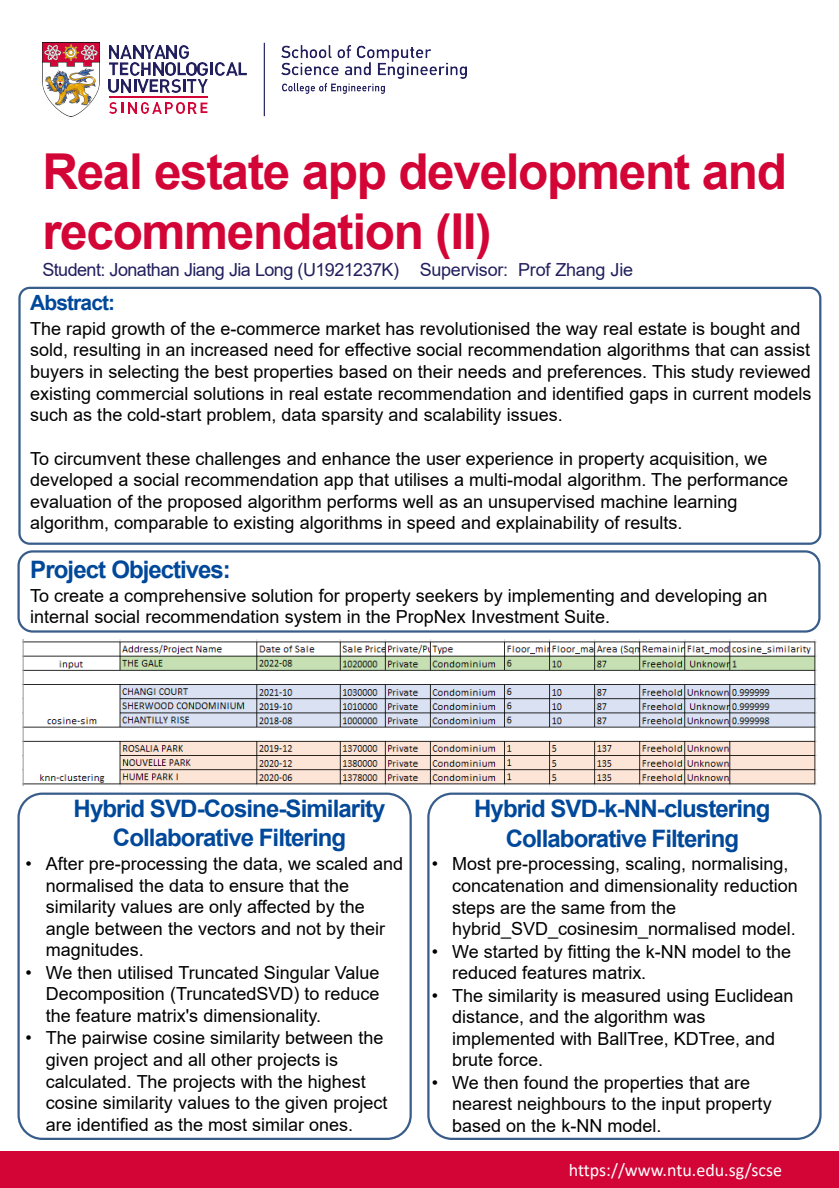
<style>
.page{position:relative;width:839px;height:1188px;background:#fff}
.page>*{position:absolute;margin:0;border:0;box-sizing:border-box;transform-origin:0 0}
.t1{font:700 49.5px/59.4px "Arial";letter-spacing:-.025em;color:#d30536}
.t2{font:700 24px/28.8px "Arial";letter-spacing:-.04em;color:#00489a;text-align:center}
.t3{font:700 21px "Arial";letter-spacing:-.04em;color:#00489a}
.t4{font:18px/21.6px "Arial";color:#000}
.t5{font:18px "Arial";letter-spacing:-.03em;color:#211f5d}
.t6{font:18px "Calibri";color:#fff}
</style>
<div class="page">
<img style="left:42px;top:43px;width:57px;height:73px">
<img style="left:216px;top:62px;width:21px;height:13px">
<svg style="left:238px;top:62px;width:9px;height:13px"></svg>
<svg style="left:109px;top:45px;width:104px;height:47px"></svg>
<img style="left:187px;top:79px;width:20px;height:13px">
<hr style="left:109px;top:97px;width:98px;height:1px;background:#d30536">
<svg style="left:109px;top:102px;width:98px;height:11px"></svg>
<img style="left:282px;top:83px;width:103px;height:10px">
<img style="left:282px;top:45px;width:185px;height:34px">
<hr style="left:264px;top:43px;width:1px;height:73px;background:#211f5d">
<div style="left:0;top:1151px;width:839px;height:36px;background:#d30536"></div>
<img style="left:22px;top:639px;width:794px;height:146px">
<div style="left:427px;top:792px;width:394px;height:347px;border:2px solid #385d8a;border-radius:24px"></div>
<div style="left:17px;top:792px;width:395px;height:347px;border:2px solid #385d8a;border-radius:24px"></div>
<div style="left:18px;top:287px;width:803px;height:257px;border:2px solid #385d8a;border-radius:10px"></div>
<div style="left:17px;top:550px;width:803px;height:82px;border:2px solid #385d8a;border-radius:14px"></div>
<h1 class="t1" style="left:42px;top:143px;width:746px">Real estate app development and recommendation (II)</h1>
<p class="t5" style="left:42px;top:257px;width:592px">Student: Jonathan Jiang Jia Long (U1921237K) Supervisor: Prof Zhang Jie</p>
<p class="t3" style="left:30px;top:288px;width:87px">Abstract:</p>
<p class="t4" style="left:30px;top:317px;width:782px">The rapid growth of the e-commerce market has revolutionised the way real estate is bought and sold, resulting in an increased need for effective social recommendation algorithms that can assist buyers in selecting the best properties based on their needs and preferences. This study reviewed existing commercial solutions in real estate recommendation and identified gaps in current models such as the cold-start problem, data sparsity and scalability issues.</p>
<p class="t4" style="left:30px;top:447px;width:759px">To circumvent these challenges and enhance the user experience in property acquisition, we developed a social recommendation app that utilises a multi-modal algorithm. The performance evaluation of the proposed algorithm performs well as an unsupervised machine learning algorithm, comparable to existing algorithms in speed and explainability of results.</p>
<p class="t2" style="left:30px;top:555px;width:202px">Project Objectives:</p>
<p class="t4" style="left:30px;top:584px;width:738px">To create a comprehensive solution for property seekers by implementing and developing an internal social recommendation system in the PropNex Investment Suite.</p>
<p class="t2" style="left:74px;top:794px;width:313px">Hybrid SVD-Cosine-Similarity<br>Collaborative Filtering</p>
<p class="t4" style="left:46px;top:852px;width:359px;text-indent:-20px">• After pre-processing the data, we scaled and normalised the data to ensure that the similarity values are only affected by the angle between the vectors and not by their magnitudes.</p>
<p class="t4" style="left:46px;top:961px;width:335px;text-align:justify;text-indent:-20px">• We then utilised Truncated Singular Value Decomposition (TruncatedSVD) to reduce the feature matrix's dimensionality.</p>
<p class="t4" style="left:46px;top:1027px;width:343px;text-indent:-20px">• The pairwise cosine similarity between the given project and all other projects is calculated. The projects with the highest cosine similarity values to the given project are identified as the most similar ones.</p>
<p class="t2" style="left:474px;top:794px;width:298px">Hybrid SVD-k-NN-clustering</p>
<p class="t2" style="left:505px;top:824px;width:235px">Collaborative Filtering</p>
<p class="t4" style="left:452px;top:853px;width:347px;text-indent:-20px">• Most pre-processing, scaling, normalising, concatenation and dimensionality reduction steps are the same from the hybrid_SVD_cosinesim_normalised model.</p>
<p class="t4" style="left:452px;top:940px;width:340px;text-indent:-20px">• We started by fitting the k-NN model to the reduced features matrix.</p>
<p class="t4" style="left:452px;top:984px;width:343px;text-indent:-20px">• The similarity is measured using Euclidean distance, and the algorithm was implemented with BallTree, KDTree, and brute force.</p>
<p class="t4" style="left:452px;top:1071px;width:321px;text-indent:-20px">• We then found the properties that are nearest neighbours to the input property based on the k-NN model.</p>
<p class="t6" style="left:568px;top:1157px;width:215px">https://www.ntu.edu.sg/scse</p>
</div>
